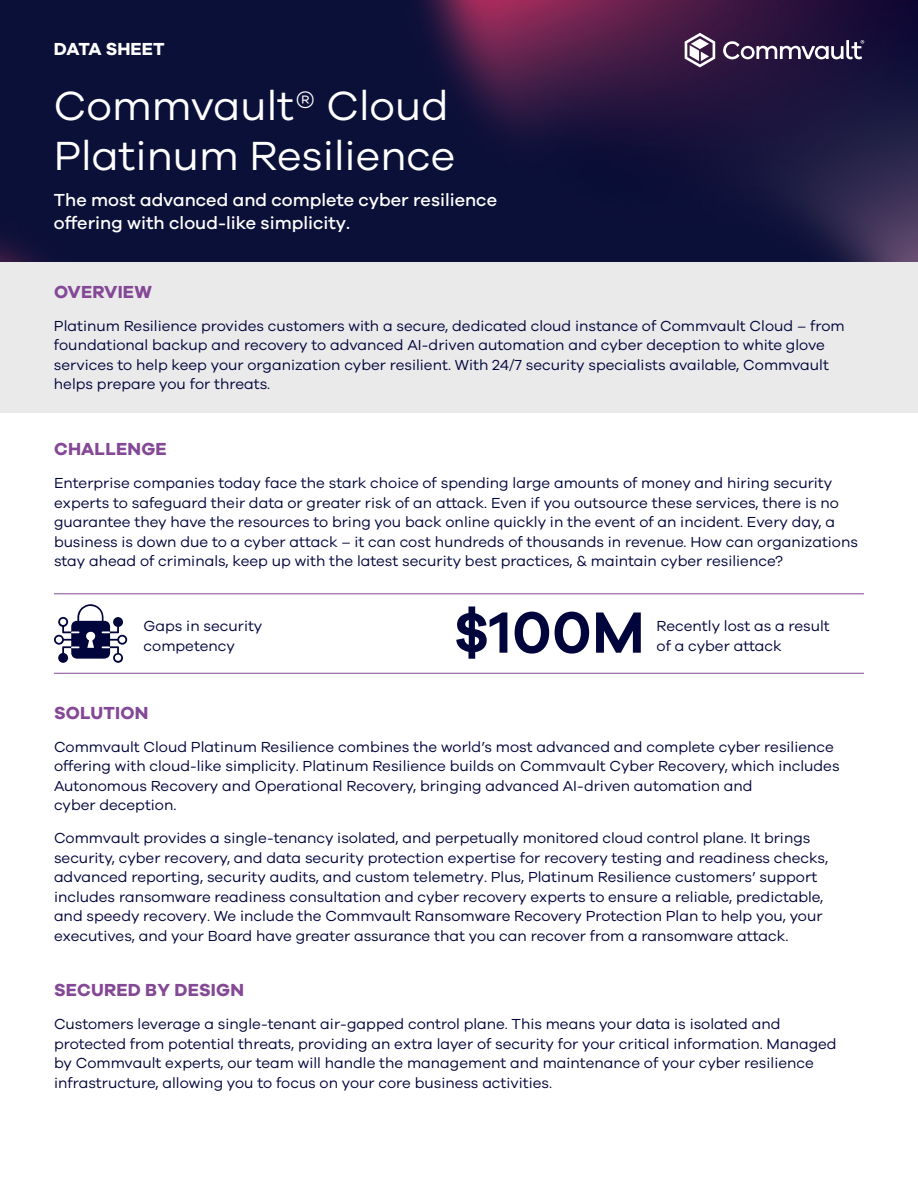
<style>
.page{position:relative;width:918px;height:1188px;background:#fff}
.page>*{position:absolute;margin:0;border:0;box-sizing:border-box;transform-origin:0 0}
.t1{font:600 60px "Galano Grotesque";color:#00053b}
.t2{font:42px/50.4px "Galano Grotesque";color:#fff}
.t3{font:500 18px/22.5px "Galano Grotesque";color:#fff}
.t4{font:700 18px "Galano Grotesque";letter-spacing:.01em;color:#844896}
.t5{font:700 18px "Galano Grotesque";color:#fff}
.t6{font:15px/19.5px "Galano Grotesque";color:#00053b}
</style>
<div class="page">
<img style="left:0;top:0;width:918px;height:262px">
<div style="left:0;top:262px;width:918px;height:151px;background:#eaeaea"></div>
<svg style="left:685px;top:33px;width:30px;height:34px"></svg>
<svg style="left:722px;top:40px;width:142px;height:19px"></svg>
<hr style="left:54px;top:593px;width:810px;height:1px;background:#844896">
<hr style="left:54px;top:673px;width:810px;height:1px;background:#844896">
<svg style="left:54px;top:604px;width:73px;height:59px"></svg>
<p class="t5" style="left:54px;top:38px;width:112px">DATA SHEET</p>
<h2 class="t2" style="left:54px;top:79px;width:403px">Commvault® Cloud<br>Platinum Resilience</h2>
<p class="t3" style="left:54px;top:188px;width:445px">The most advanced and complete cyber resilience offering with cloud-like simplicity.</p>
<p class="t4" style="left:54px;top:280px;width:99px">OVERVIEW</p>
<p class="t6" style="left:54px;top:315px;width:792px">Platinum Resilience provides customers with a secure, dedicated cloud instance of Commvault Cloud – from foundational backup and recovery to advanced AI-driven automation and cyber deception to white glove services to help keep your organization cyber resilient. With 24/7 security specialists available, Commvault helps prepare you for threats.</p>
<p class="t4" style="left:54px;top:438px;width:114px">CHALLENGE</p>
<p class="t6" style="left:54px;top:473px;width:806px">Enterprise companies today face the stark choice of spending large amounts of money and hiring security experts to safeguard their data or greater risk of an attack. Even if you outsource these services, there is no guarantee they have the resources to bring you back online quickly in the event of an incident. Every day, a business is down due to a cyber attack – it can cost hundreds of thousands in revenue. How can organizations stay ahead of criminals, keep up with the latest security best practices, &amp; maintain cyber resilience?</p>
<h1 class="t1" style="left:454px;top:596px;width:193px">$100M</h1>
<p class="t6" style="left:144px;top:616px;width:120px">Gaps in security competency</p>
<p class="t6" style="left:657px;top:616px;width:175px">Recently lost as a result</p>
<p class="t6" style="left:657px;top:636px;width:127px">of a cyber attack</p>
<p class="t4" style="left:54px;top:701px;width:96px">SOLUTION</p>
<p class="t6" style="left:54px;top:736px;width:787px">Commvault Cloud Platinum Resilience combines the world’s most advanced and complete cyber resilience offering with cloud-like simplicity. Platinum Resilience builds on Commvault Cyber Recovery, which includes Autonomous Recovery and Operational Recovery, bringing advanced AI-driven automation and<br>cyber deception.</p>
<p class="t6" style="left:54px;top:828px;width:776px">Commvault provides a single-tenancy isolated, and perpetually monitored cloud control plane. It brings security, cyber recovery, and data security protection expertise for recovery testing and readiness checks, advanced reporting, security audits, and custom telemetry. Plus, Platinum Resilience customers’ support includes ransomware readiness consultation and cyber recovery experts to ensure a reliable, predictable, and speedy recovery. We include the Commvault Ransomware Recovery Protection Plan to help you, your executives, and your Board have greater assurance that you can recover from a ransomware attack.</p>
<p class="t4" style="left:54px;top:979px;width:191px">SECURED BY DESIGN</p>
<p class="t6" style="left:54px;top:1014px;width:784px">Customers leverage a single-tenant air-gapped control plane. This means your data is isolated and protected from potential threats, providing an extra layer of security for your critical information. Managed by Commvault experts, our team will handle the management and maintenance of your cyber resilience infrastructure, allowing you to focus on your core business activities.</p>
</div>
